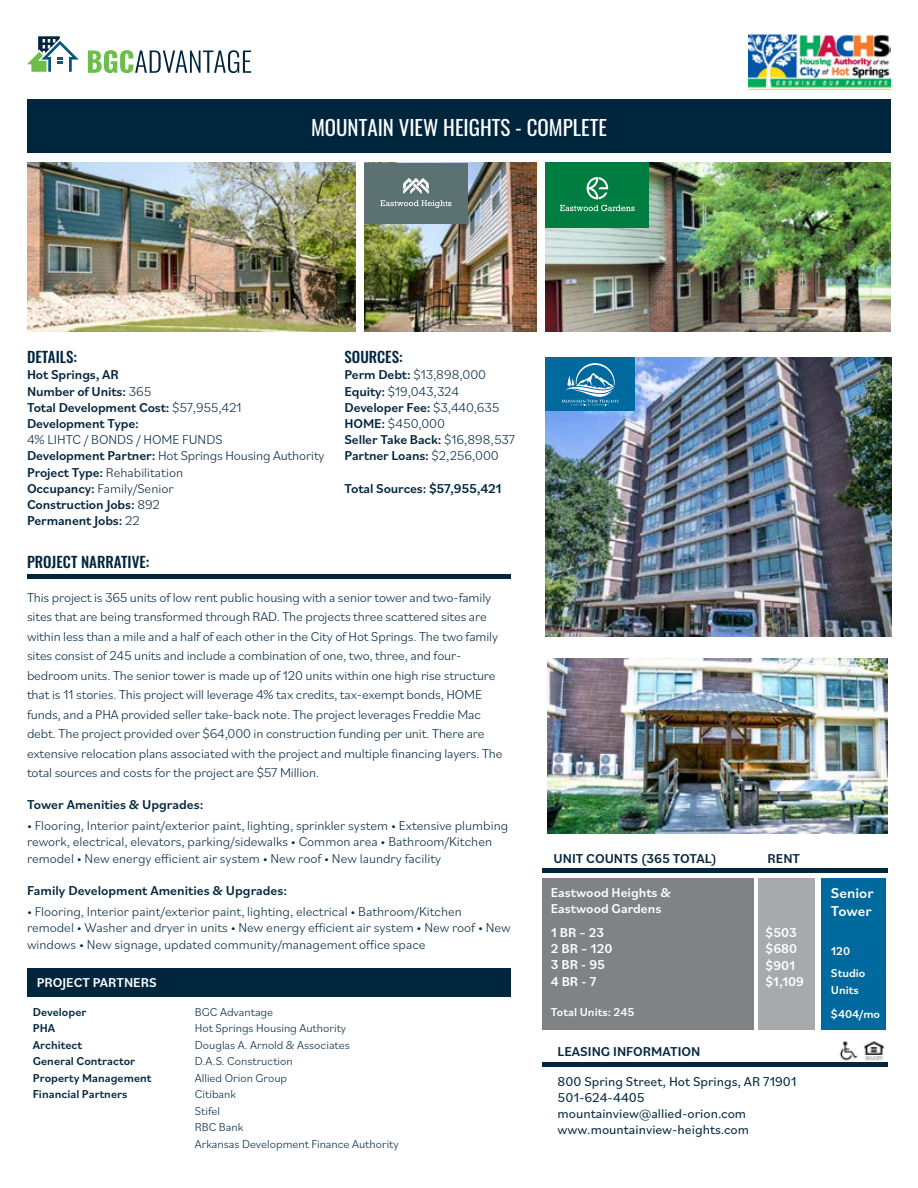
<style>
.page{position:relative;width:918px;height:1188px;background:#fff}
.page>*{position:absolute;margin:0;border:0;box-sizing:border-box;transform-origin:0 0}
.t1{font:21px "Oswald";color:#fff}
.t2{font:500 15px "Oswald";color:#00263e}
.t3{font:500 15px "Bilo";color:#fff}
.t4{font:300 13.5px/19.5px "Bilo";letter-spacing:-.01em;color:#00263e}
.t5{font:500 13.5px "Bilo";letter-spacing:-.01em;color:#00263e}
.t6{font:13.5px "Bilo";color:#00263e}
.t7{font:500 13.5px "Bilo";color:#fff}
.t8{font:300 12px "Bilo";color:#00263e}
.t9{font:500 12px "Bilo";color:#00263e}
.t10{font:500 12px "Bilo";color:#fff}
.s1{font-weight:300}
.s2{font-weight:500}
</style>
<div class="page">
<img style="left:545px;top:163px;width:346px;height:169px">
<div style="left:27px;top:969px;width:484px;height:28px;background:#00263e"></div>
<div style="left:27px;top:99px;width:864px;height:54px;background:#00263e"></div>
<svg style="left:88px;top:50px;width:163px;height:23px"></svg>
<svg style="left:27px;top:36px;width:52px;height:36px"></svg>
<hr style="left:542px;top:1063px;width:345px;height:4px;background:#00263e">
<hr style="left:27px;top:575px;width:484px;height:4px;background:#00263e">
<div style="left:542px;top:878px;width:212px;height:151px;background:#808285"></div>
<div style="left:822px;top:878px;width:64px;height:151px;background:#00699e"></div>
<div style="left:758px;top:878px;width:57px;height:151px;background:#a7a9ac"></div>
<hr style="left:542px;top:869px;width:345px;height:4px;background:#00263e">
<img style="left:545px;top:357px;width:347px;height:279px">
<img style="left:548px;top:658px;width:339px;height:175px">
<img style="left:749px;top:34px;width:142px;height:56px">
<div style="left:545px;top:357px;width:90px;height:54px;background:#00699e"></div>
<svg style="left:562px;top:363px;width:56px;height:43px"></svg>
<img style="left:27px;top:163px;width:328px;height:169px">
<img style="left:364px;top:163px;width:173px;height:169px">
<div style="left:545px;top:163px;width:104px;height:65px;background:#007d40"></div>
<svg style="left:560px;top:205px;width:75px;height:6px"></svg>
<svg style="left:587px;top:177px;width:21px;height:22px"></svg>
<div style="left:364px;top:163px;width:104px;height:60px;background:#5c7171"></div>
<svg style="left:380px;top:200px;width:71px;height:8px"></svg>
<svg style="left:403px;top:178px;width:26px;height:16px"></svg>
<img style="left:834px;top:1041px;width:54px;height:22px">
<p class="t1" style="left:311px;top:109px;width:297px">MOUNTAIN VIEW HEIGHTS - COMPLETE</p>
<p class="t2" style="left:27px;top:349px;width:52px">DETAILS:</p>
<p class="t5" style="left:27px;top:366px;width:93px">Hot Springs, AR</p>
<p class="t5" style="left:27px;top:382px;width:126px">Number of Units: <span class="s1">365</span></p>
<p class="t5" style="left:27px;top:398px;width:216px">Total Development Cost: <span class="s1">$57,955,421</span></p>
<p class="t5" style="left:27px;top:414px;width:113px">Development Type:</p>
<p class="t4" style="left:27px;top:429px;width:197px">4% LIHTC / BONDS / HOME FUNDS</p>
<p class="t4" style="left:27px;top:446px;width:299px"><span class="s2">Development Partner:</span> Hot Springs Housing Authority</p>
<p class="t4" style="left:27px;top:462px;width:158px"><span class="s2">Project Type:</span> Rehabilitation</p>
<p class="t4" style="left:27px;top:478px;width:148px"><span class="s2">Occupancy:</span> Family/Senior</p>
<p class="t5" style="left:27px;top:495px;width:135px">Construction Jobs: <span class="s1">892</span></p>
<p class="t5" style="left:27px;top:511px;width:114px">Permanent Jobs: <span class="s1">22</span></p>
<p class="t2" style="left:27px;top:554px;width:124px">PROJECT NARRATIVE:</p>
<p class="t2" style="left:345px;top:349px;width:60px">SOURCES:</p>
<p class="t4" style="left:345px;top:365px;width:143px"><span class="s2">Perm Debt:</span> $13,898,000</p>
<p class="t4" style="left:345px;top:381px;width:116px"><span class="s2">Equity:</span> $19,043,324</p>
<p class="t5" style="left:345px;top:398px;width:156px">Developer Fee: <span class="s1">$3,440,635</span></p>
<p class="t4" style="left:345px;top:413px;width:102px"><span class="s2">HOME:</span> $450,000</p>
<p class="t5" style="left:345px;top:430px;width:172px">Seller Take Back: <span class="s1">$16,898,537</span></p>
<p class="t5" style="left:345px;top:447px;width:156px">Partner Loans: <span class="s1">$2,256,000</span></p>
<p class="t5" style="left:345px;top:479px;width:159px">Total Sources: $57,955,421</p>
<p class="t4" style="left:27px;top:587px;width:477px">This project is 365 units of low rent public housing with a senior tower and two-family sites that are being transformed through RAD. The projects three scattered sites are within less than a mile and a half of each other in the City of Hot Springs. The two family sites consist of 245 units and include a combination of one, two, three, and four&shy;bedroom units. The senior tower is made up of 120 units within one high rise structure that is 11 stories. This project will leverage 4% tax credits, tax-exempt bonds, HOME funds, and a PHA provided seller take-back note. The project leverages Freddie Mac debt. The project provided over $64,000 in construction funding per unit. There are extensive relocation plans associated with the project and multiple financing layers. The total sources and costs for the project are $57 Million.</p>
<p class="t5" style="left:27px;top:796px;width:178px">Tower Amenities &amp; Upgrades:</p>
<p class="t4" style="left:27px;top:817px;width:483px;line-height:16.5px">• Flooring, Interior paint/exterior paint, lighting, sprinkler system • Extensive plumbing rework, electrical, elevators, parking/sidewalks • Common area • Bathroom/Kitchen remodel • New energy efficient air system • New roof • New laundry facility</p>
<p class="t5" style="left:27px;top:881px;width:262px">Family Development Amenities &amp; Upgrades:</p>
<p class="t4" style="left:27px;top:903px;width:485px;line-height:16.5px">• Flooring, Interior paint/exterior paint, lighting, electrical • Bathroom/Kitchen remodel • Washer and dryer in units • New energy efficient air system • New roof • New windows • New signage, updated community/management office space</p>
<p class="t7" style="left:37px;top:973px;width:122px">PROJECT PARTNERS</p>
<p class="t9" style="left:33px;top:1003px;width:55px">Developer</p>
<p class="t8" style="left:195px;top:1003px;width:80px">BGC Advantage</p>
<p class="t9" style="left:33px;top:1020px;width:24px">PHA</p>
<p class="t8" style="left:195px;top:1020px;width:153px">Hot Springs Housing Authority</p>
<p class="t9" style="left:33px;top:1036px;width:51px">Architect</p>
<p class="t8" style="left:195px;top:1036px;width:157px">Douglas A. Arnold &amp; Associates</p>
<p class="t9" style="left:33px;top:1053px;width:104px">General Contractor</p>
<p class="t8" style="left:195px;top:1053px;width:100px">D.A.S. Construction</p>
<p class="t9" style="left:33px;top:1069px;width:120px">Property Management</p>
<p class="t8" style="left:195px;top:1069px;width:94px">Allied Orion Group</p>
<p class="t9" style="left:33px;top:1086px;width:96px">Financial Partners</p>
<p class="t8" style="left:195px;top:1086px;width:43px">Citibank</p>
<p class="t8" style="left:195px;top:1102px;width:27px">Stifel</p>
<p class="t8" style="left:195px;top:1119px;width:50px">RBC Bank</p>
<p class="t8" style="left:195px;top:1135px;width:206px">Arkansas Development Finance Authority</p>
<p class="t5" style="left:553px;top:849px;width:165px">UNIT COUNTS (365 TOTAL)</p>
<p class="t5" style="left:768px;top:849px;width:34px">RENT</p>
<p class="t7" style="left:551px;top:883px;width:122px">Eastwood Heights &amp;</p>
<p class="t7" style="left:551px;top:899px;width:112px">Eastwood Gardens</p>
<p class="t7" style="left:551px;top:923px;width:55px">1 BR – 23</p>
<p class="t7" style="left:551px;top:939px;width:63px">2 BR – 120</p>
<p class="t7" style="left:551px;top:956px;width:56px">3 BR - 95</p>
<p class="t7" style="left:551px;top:972px;width:47px">4 BR - 7</p>
<p class="t10" style="left:551px;top:1004px;width:85px">Total Units: 245</p>
<p class="t7" style="left:766px;top:923px;width:33px">$503</p>
<p class="t7" style="left:766px;top:940px;width:33px">$680</p>
<p class="t7" style="left:766px;top:956px;width:31px">$901</p>
<p class="t7" style="left:766px;top:972px;width:40px">$1,109</p>
<p class="t5" style="left:558px;top:1042px;width:144px">LEASING INFORMATION</p>
<p class="t6" style="left:558px;top:1072px;width:241px">800 Spring Street, Hot Springs, AR 71901</p>
<p class="t6" style="left:558px;top:1088px;width:89px">501-624-4405</p>
<p class="t6" style="left:558px;top:1104px;width:190px">mountainview@allied-orion.com</p>
<p class="t6" style="left:558px;top:1120px;width:193px">www.mountainview-heights.com</p>
<p class="t3" style="left:831px;top:883px;width:44px">Senior</p>
<p class="t3" style="left:831px;top:901px;width:42px">Tower</p>
<p class="t10" style="left:831px;top:943px;width:21px">120</p>
<p class="t10" style="left:831px;top:965px;width:36px">Studio</p>
<p class="t10" style="left:831px;top:982px;width:30px">Units</p>
<p class="t10" style="left:831px;top:1006px;width:51px">$404/mo</p>
</div>
